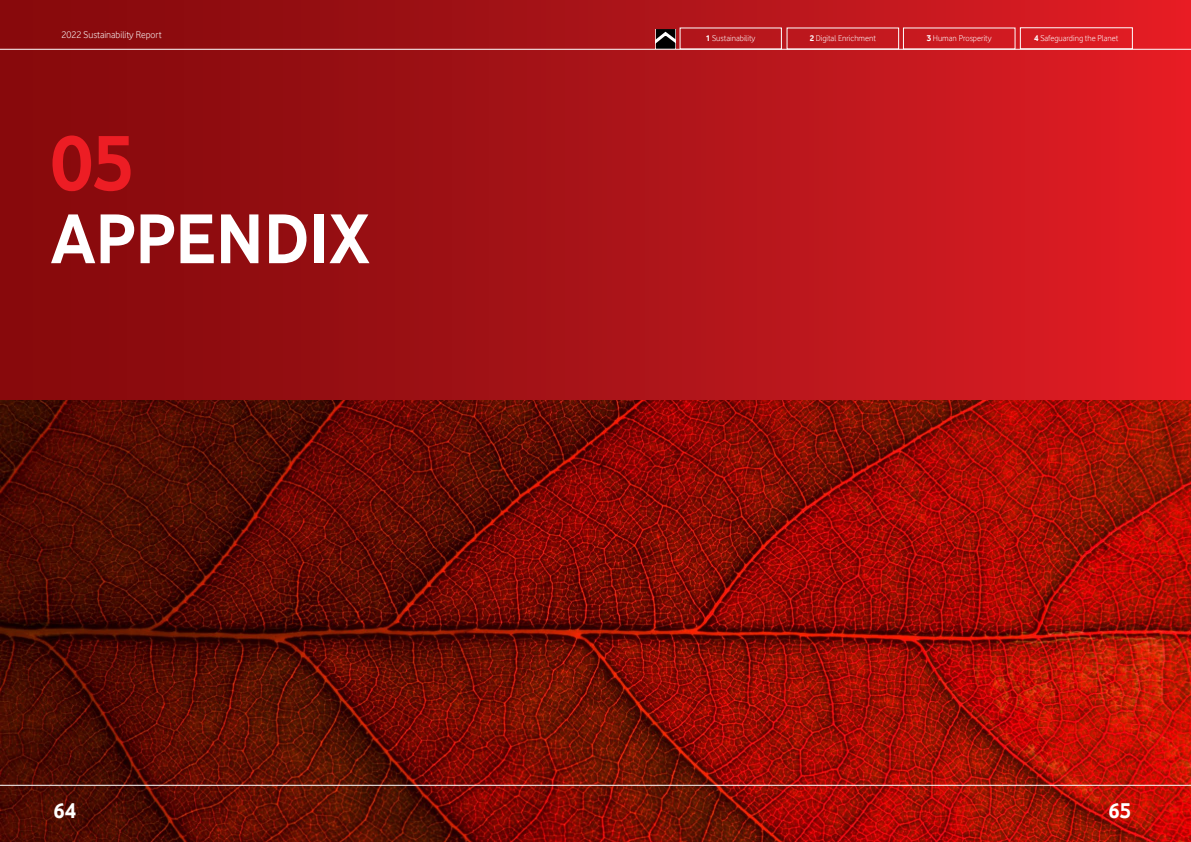
<style>
.page{position:relative;width:1191px;height:842px;background:#fff}
.page>*{position:absolute;margin:0;border:0;box-sizing:border-box;transform-origin:0 0}
.Paragraph_Style_1{font:700 80.9px "Vodafone";color:#ed1d24}
.Paragraph_Style_1-2{font:700 73.1px "Vodafone";color:#fff}
.t1{font:700 22px "Vodafone";color:#fff}
.t2{font:300 10px "Vodafone";color:#fff}
.t3{font:300 8.6px "Vodafone";color:#fff}
.s1{font-weight:700}
</style>
<div class="page">
<div style="left:0;top:0;width:1191px;height:445px;background:linear-gradient(to right,#7d090b,#de1e26)"></div>
<img style="left:0;top:401px;width:1191px;height:441px">
<hr style="left:0;top:785px;width:1191px;height:1px;background:#fff">
<hr style="left:0;top:49px;width:1191px;height:1px;background:#fff">
<div style="left:1020px;top:28px;width:112px;height:21px;border:1px solid #fff"></div>
<svg style="left:656px;top:29px;width:19px;height:20px"></svg>
<p class="t2" style="left:61px;top:29px;width:102px">2022 Sustainability Report</p>
<p class="t3" style="left:706px;top:34px;width:51px"><span class="s1">1</span> Sustainability</p>
<p class="t3" style="left:809px;top:34px;width:68px"><span class="s1">2</span> Digital Enrichment</p>
<p class="t3" style="left:926px;top:34px;width:66px"><span class="s1">3</span> Human Prosperity</p>
<p class="t3" style="left:1034px;top:33px;width:86px"><span class="s1">4</span> Safeguarding the Planet</p>
<p class="Paragraph_Style_1" style="left:51px;top:116px;width:85px">05</p>
<p class="Paragraph_Style_1-2" style="left:51px;top:196px;width:320px">APPENDIX</p>
<h3 class="t1" style="left:54px;top:798px;width:24px">64</h3>
<h3 class="t1" style="left:1108px;top:798px;width:24px">65</h3>
</div>
